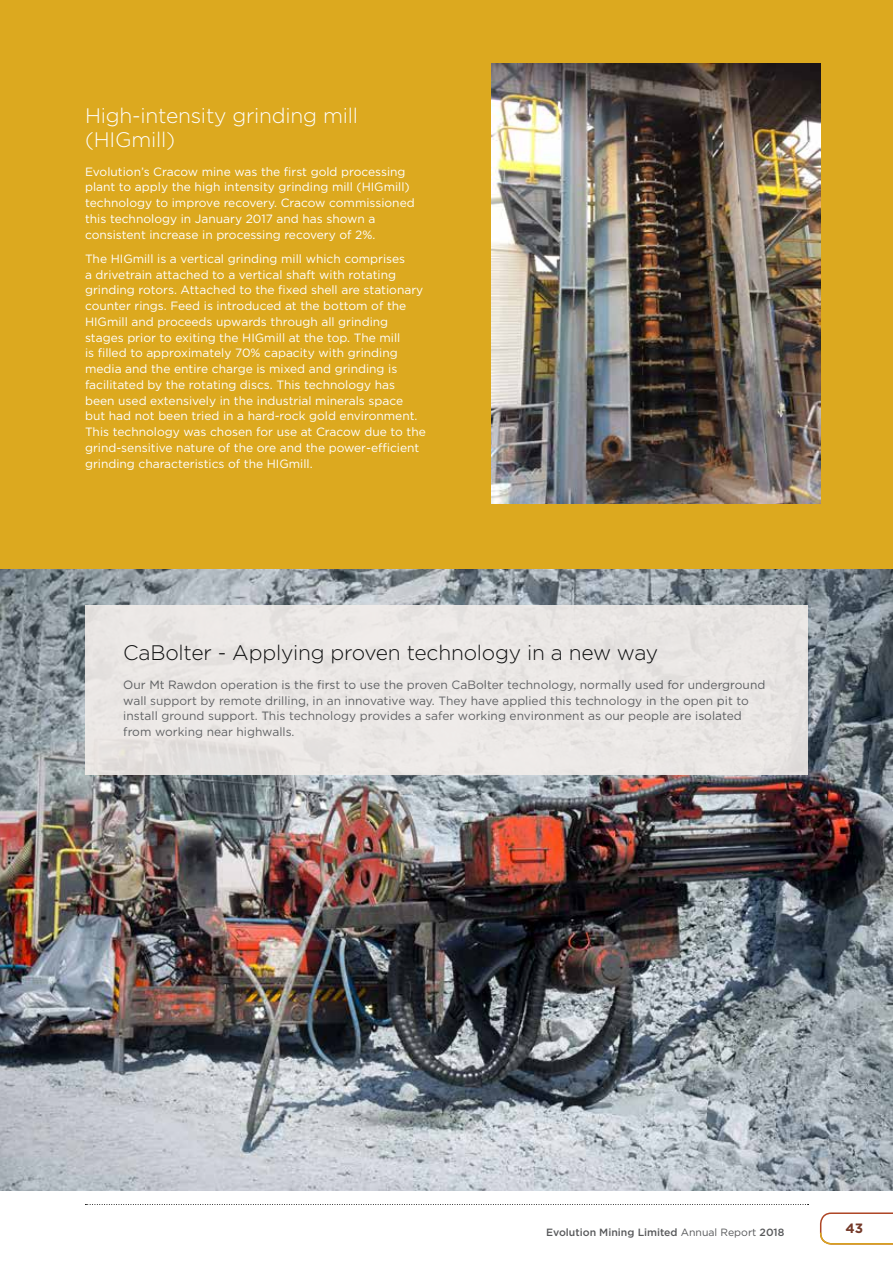
<style>
.page{position:relative;width:893px;height:1263px;background:#fff}
.page>*{position:absolute;margin:0;border:0;box-sizing:border-box;transform-origin:0 0}
.t1{font:300 21px "Gotham";letter-spacing:-.01em;color:#000}
.t2{font:300 21px/24px "Gotham";letter-spacing:-.01em;color:#fff}
.t3{font:700 13.5px "Gotham";color:#743929}
.t4{font:12px/15.8px "Gotham";color:#fff}
.t5{font:12px/15.8px "Gotham";color:#58595b}
.t6{font:500 10.5px "Gotham";color:#58595b}
.s1{font-weight:400}
</style>
<div class="page">
<svg style="left:85px;top:1204px;width:723px;height:1px"></svg>
<svg style="left:819px;top:1212px;width:74px;height:33px"></svg>
<div style="left:0;top:0;width:893px;height:570px;background:#dca91f"></div>
<img style="left:491px;top:64px;width:330px;height:439px">
<img style="left:0;top:570px;width:893px;height:621px">
<div style="left:85px;top:605px;width:723px;height:169px;background:#ebe7e5"></div>
<h1 class="t2" style="left:85px;top:103px;width:274px">High-intensity grinding mill (HIGmill)</h1>
<p class="t4" style="left:85px;top:163px;width:331px">Evolution’s Cracow mine was the first gold processing plant to apply the high intensity grinding mill (HIGmill) technology to improve recovery. Cracow commissioned this technology in January 2017 and has shown a consistent increase in processing recovery of 2%.</p>
<p class="t4" style="left:85px;top:250px;width:342px">The HIGmill is a vertical grinding mill which comprises<br>a drivetrain attached to a vertical shaft with rotating grinding rotors. Attached to the fixed shell are stationary counter rings. Feed is introduced at the bottom of the HIGmill and proceeds upwards through all grinding stages prior to exiting the HIGmill at the top. The mill<br>is filled to approximately 70% capacity with grinding media and the entire charge is mixed and grinding is facilitated by the rotating discs. This technology has been used extensively in the industrial minerals space but had not been tried in a hard-rock gold environment.<br>This technology was chosen for use at Cracow due to the grind-sensitive nature of the ore and the power-efficient grinding characteristics of the HIGmill.</p>
<h1 class="t1" style="left:123px;top:640px;width:536px">CaBolter - Applying proven technology in a new way</h1>
<p class="t5" style="left:123px;top:676px;width:643px">Our Mt Rawdon operation is the first to use the proven CaBolter technology, normally used for underground wall support by remote drilling, in an innovative way. They have applied this technology in the open pit to install ground support. This technology provides a safer working environment as our people are isolated from working near highwalls.</p>
<p class="t6" style="left:546px;top:1225px;width:240px">Evolution Mining Limited <span class="s1">Annual Report</span> 2018</p>
<p class="t3" style="left:845px;top:1219px;width:19px">43</p>
</div>
